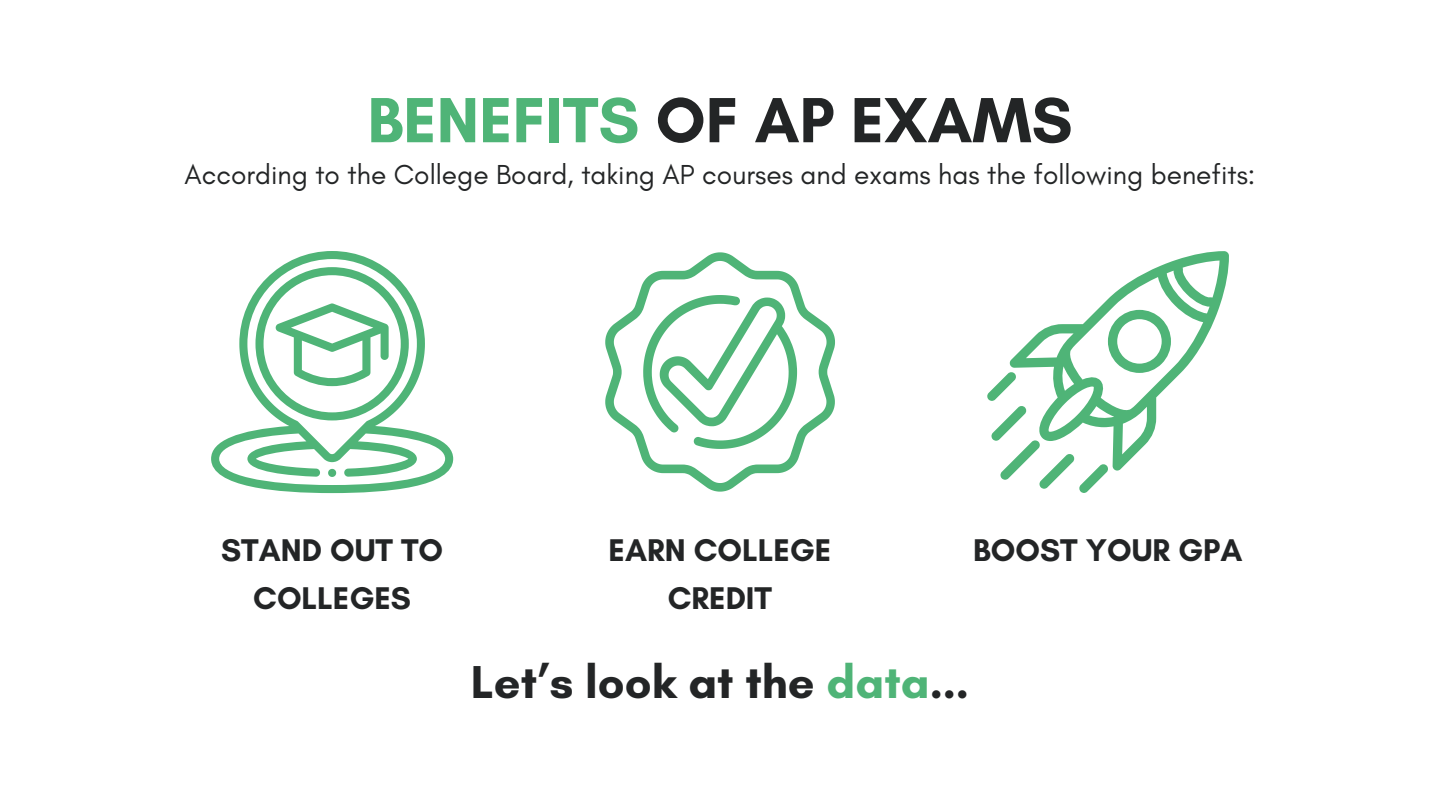
<style>
.page{position:relative;width:1440px;height:810px;background:#fff}
.page>*{position:absolute;margin:0;border:0;box-sizing:border-box;transform-origin:0 0}
.t1{font:700 65px "Glacial Indifference";color:#232526}
.t2{font:700 47px "Glacial Indifference";color:#232526}
.t3{font:700 32px/48px "Glacial Indifference";color:#232526;text-align:center}
.t4{font:28px "Glacial Indifference";color:#232526}
.s1{color:#4fb477}
</style>
<div class="page">
<svg style="left:605px;top:252px;width:230px;height:240px"></svg>
<svg style="left:643px;top:295px;width:154px;height:154px"></svg>
<svg style="left:1097px;top:251px;width:132px;height:132px"></svg>
<svg style="left:987px;top:310px;width:184px;height:183px"></svg>
<svg style="left:211px;top:251px;width:242px;height:242px"></svg>
<svg style="left:255px;top:267px;width:154px;height:153px"></svg>
<h1 class="t1" style="left:367px;top:81px;width:707px"><span class="s1">BENEFITS</span> OF AP EXAMS</h1>
<p class="t4" style="left:185px;top:157px;width:1072px">According to the College Board, taking AP courses and exams has the following benefits:</p>
<p class="t3" style="left:221px;top:526px;width:224px">STAND OUT TO<br>COLLEGES</p>
<p class="t3" style="left:973px;top:526px;width:271px">BOOST YOUR GPA</p>
<p class="t3" style="left:609px;top:526px;width:224px">EARN COLLEGE<br>CREDIT</p>
<p class="t2" style="left:471px;top:653px;width:500px">Let’s look at the <span class="s1">data</span>...</p>
</div>
